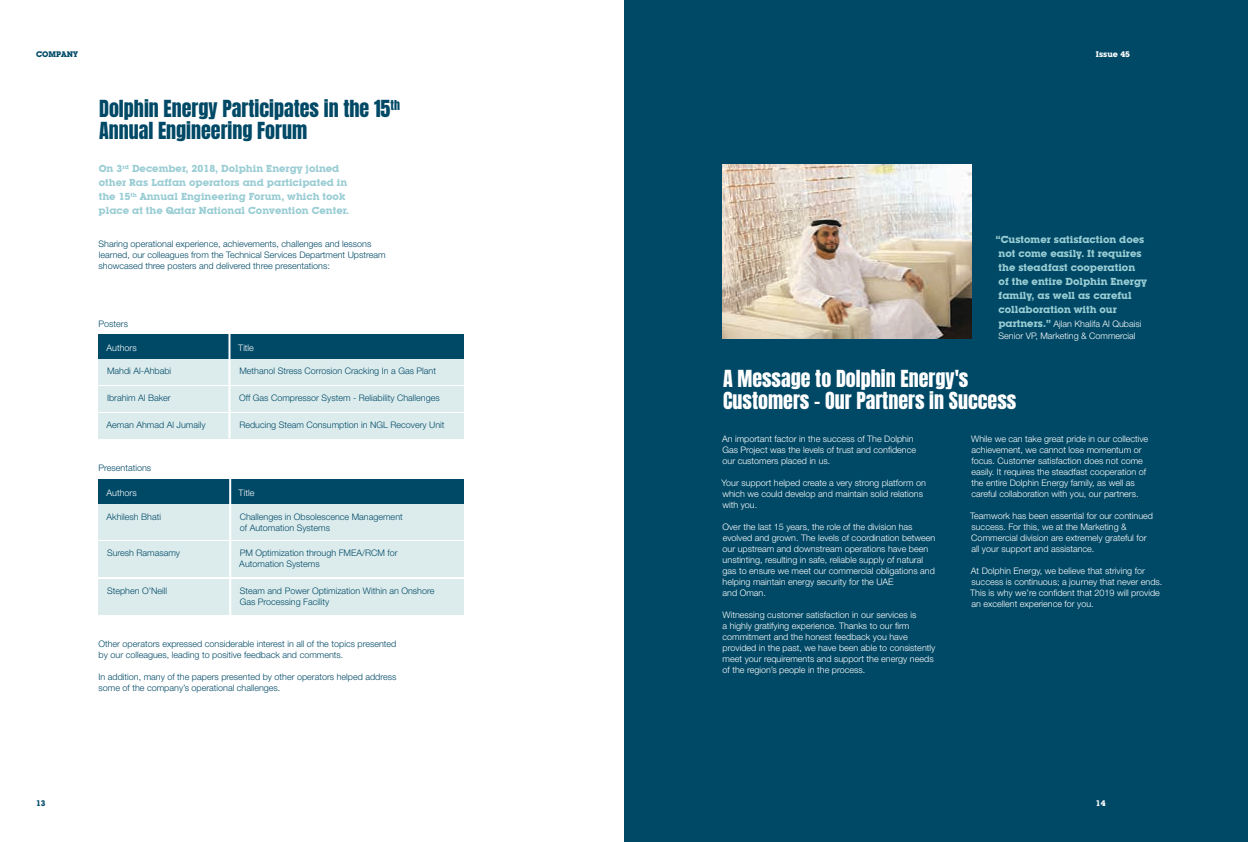
<style>
.page{position:relative;width:1248px;height:842px;background:#fff}
.page>*{position:absolute;margin:0;border:0;box-sizing:border-box;transform-origin:0 0}
.t1{font:20px/22px "Anton";color:#004966}
.t2{font:20px/22px "Anton";color:#fff}
.t3{font:700 10px/14px "Lubalin Graph IT Cby BT";color:#9acdd4}
.t4{font:300 9px/11px "Helvetica Neue";color:#fff}
.t5{font:300 9px/11px "Helvetica Neue";color:#004966}
.t6{font:700 8px "Lubalin Graph IT Cby BT";color:#004966}
.t7{font:700 8px "Lubalin Graph IT Cby BT";color:#fff}
.s1{font-family:"Lubalin Graph IT Cby BT";font-weight:700;font-size:10px;color:#9acdd4}
</style>
<div class="page">
<div style="left:624px;top:0;width:623px;height:842px;background:#004966"></div>
<div style="left:98px;top:334px;width:365px;height:25px;background:#004966"></div>
<div style="left:98px;top:359px;width:365px;height:25px;background:#dceced"></div>
<div style="left:98px;top:386px;width:365px;height:25px;background:#dceced"></div>
<div style="left:98px;top:413px;width:365px;height:25px;background:#dceced"></div>
<hr style="left:228px;top:334px;width:2px;height:104px;background:#fff">
<div style="left:98px;top:479px;width:365px;height:25px;background:#004966"></div>
<div style="left:98px;top:504px;width:365px;height:36px;background:#dceced"></div>
<div style="left:98px;top:542px;width:365px;height:35px;background:#dceced"></div>
<div style="left:98px;top:579px;width:365px;height:36px;background:#dceced"></div>
<hr style="left:229px;top:479px;width:2px;height:137px;background:#fff">
<img style="left:722px;top:164px;width:249px;height:175px">
<p class="t6" style="left:36px;top:49px;width:43px">COMPANY</p>
<h1 class="t1" style="left:99px;top:99px;width:302px">Dolphin Energy Participates in the 15<sup>th<br></sup>Annual Engineering Forum</h1>
<p class="t3" style="left:99px;top:161px;width:252px">On 3<sup>rd</sup> December, 2018, Dolphin Energy joined other Ras Laffan operators and participated in the 15<sup>th</sup> Annual Engineering Forum, which took place at the Qatar National Convention Center.</p>
<p class="t5" style="left:98px;top:238px;width:288px">Sharing operational experience, achievements, challenges and lessons learned, our colleagues from the Technical Services Department Upstream showcased three posters and delivered three presentations:</p>
<p class="t5" style="left:98px;top:318px;width:31px">Posters</p>
<p class="t4" style="left:107px;top:342px;width:32px">Authors</p>
<p class="t5" style="left:107px;top:365px;width:66px">Mahdi Al-Ahbabi</p>
<p class="t5" style="left:107px;top:392px;width:65px">Ibrahim Al Baker</p>
<p class="t5" style="left:107px;top:419px;width:101px">Aeman Ahmad Al Jumaily</p>
<p class="t5" style="left:98px;top:462px;width:54px">Presentations</p>
<p class="t4" style="left:107px;top:487px;width:32px">Authors</p>
<p class="t5" style="left:107px;top:511px;width:56px">Akhilesh Bhati</p>
<p class="t5" style="left:107px;top:547px;width:75px">Suresh Ramasamy</p>
<p class="t5" style="left:107px;top:585px;width:62px">Stephen O’Neill</p>
<p class="t4" style="left:238px;top:342px;width:17px">Title</p>
<p class="t5" style="left:239px;top:365px;width:198px">Methanol Stress Corrosion Cracking In a Gas Plant</p>
<p class="t5" style="left:239px;top:392px;width:202px">Off Gas Compressor System - Reliability Challenges</p>
<p class="t5" style="left:239px;top:419px;width:207px">Reducing Steam Consumption in NGL Recovery Unit</p>
<p class="t4" style="left:238px;top:487px;width:17px">Title</p>
<p class="t5" style="left:240px;top:511px;width:165px">Challenges in Obsolescence Management of Automation Systems</p>
<p class="t5" style="left:239px;top:547px;width:160px">PM Optimization through FMEA/RCM for<br>Automation Systems</p>
<p class="t5" style="left:240px;top:585px;width:196px">Steam and Power Optimization Within an Onshore<br>Gas Processing Facility</p>
<p class="t5" style="left:98px;top:638px;width:299px">Other operators expressed considerable interest in all of the topics presented by our colleagues, leading to positive feedback and comments.</p>
<p class="t5" style="left:99px;top:671px;width:299px">In addition, many of the papers presented by other operators helped address some of the company’s operational challenges.</p>
<p class="t6" style="left:36px;top:798px;width:11px">13</p>
<p class="t7" style="left:1095px;top:49px;width:35px">Issue 45</p>
<p class="t3" style="left:995px;top:232px;width:153px">“Customer satisfaction does not come easily. It requires the steadfast cooperation<br>of the entire Dolphin Energy family, as well as careful collaboration with our</p>
<p class="t4" style="left:998px;top:317px;width:145px;line-height:12px"><span class="s1">partners.”</span> Ajlan Khalifa Al Qubaisi<br>Senior VP, Marketing &amp; Commercial</p>
<h1 class="t2" style="left:723px;top:369px;width:295px">A Message to Dolphin Energy's<br>Customers - Our Partners in Success</h1>
<p class="t4" style="left:722px;top:433px;width:195px">An important factor in the success of The Dolphin<br>Gas Project was the levels of trust and confidence our customers placed in us.</p>
<p class="t4" style="left:721px;top:477px;width:206px">Your support helped create a very strong platform on which we could develop and maintain solid relations with you.</p>
<p class="t4" style="left:722px;top:521px;width:214px">Over the last 15 years, the role of the division has evolved and grown. The levels of coordination between our upstream and downstream operations have been unstinting, resulting in safe, reliable supply of natural gas to ensure we meet our commercial obligations and helping maintain energy security for the UAE<br>and Oman.</p>
<p class="t4" style="left:722px;top:609px;width:214px">Witnessing customer satisfaction in our services is<br>a highly gratifying experience. Thanks to our firm commitment and the honest feedback you have provided in the past, we have been able to consistently meet your requirements and support the energy needs of the region’s people in the process.</p>
<p class="t4" style="left:971px;top:433px;width:178px">While we can take great pride in our collective achievement, we cannot lose momentum or focus. Customer satisfaction does not come easily. It requires the steadfast cooperation of the entire Dolphin Energy family, as well as careful collaboration with you, our partners.</p>
<p class="t4" style="left:970px;top:510px;width:184px">Teamwork has been essential for our continued success. For this, we at the Marketing &amp; Commercial division are extremely grateful for all your support and assistance.</p>
<p class="t4" style="left:970px;top:565px;width:194px">At Dolphin Energy, we believe that striving for success is continuous; a journey that never ends.<br>This is why we’re confident that 2019 will provide an excellent experience for you.</p>
<p class="t7" style="left:1095px;top:798px;width:11px">14</p>
</div>
